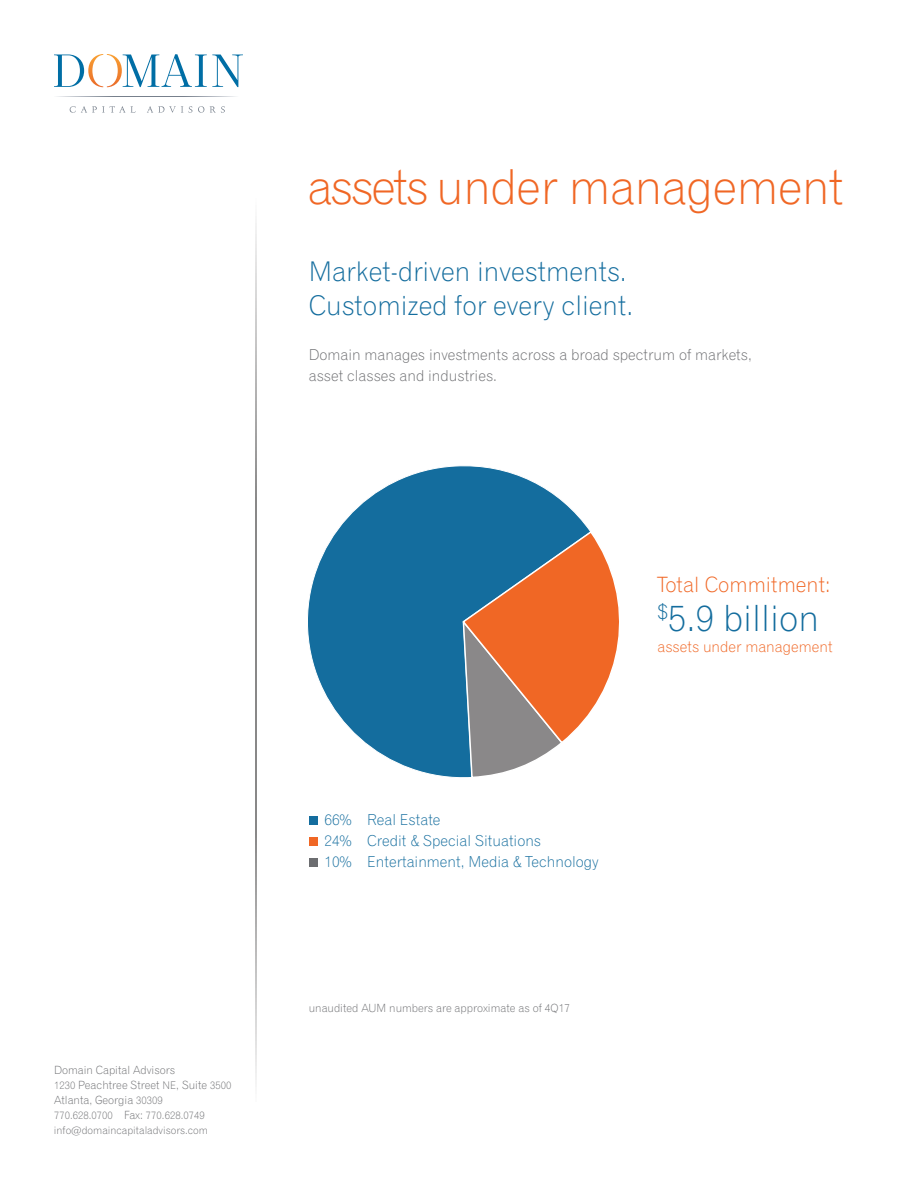
<style>
.page{position:relative;width:918px;height:1188px;background:#fff}
.page>*{position:absolute;margin:0;border:0;box-sizing:border-box;transform-origin:0 0}
.t1{font:48px "Gothic 720 BT Light B";letter-spacing:-.01em;color:#f06725}
.t2{font:36px "Gothic 720 BT Light B";color:#146d9e}
.t3{font:27px/34.5px "Gothic 720 BT Light B";color:#146d9e}
.t4{font:21px "Gothic 720 BT Light B";color:#f06725}
.t5{font:15px/21px "Gothic 720 BT Light B";color:#6c6d70}
.t6{font:15px/21px "Gothic 720 BT Light B";color:#146d9e}
.t7{font:15px "Gothic 720 BT Light B";color:#f06725}
.t8{font:11.25px/15px "Gothic 720 BT Light B";color:#6c6d70}
.t9{font:10.5px/15px "Gothic 720 BT Light B";color:#6c6d70}
.s1{font-size:10.5px}
.s2{font-size:11.25px}
</style>
<div class="page">
<svg style="left:70px;top:106px;width:55px;height:7px"></svg>
<svg style="left:131px;top:106px;width:4px;height:7px"></svg>
<svg style="left:147px;top:106px;width:45px;height:7px"></svg>
<svg style="left:198px;top:106px;width:6px;height:7px"></svg>
<svg style="left:210px;top:106px;width:15px;height:7px"></svg>
<svg style="left:54px;top:54px;width:189px;height:33px"></svg>
<svg style="left:307px;top:465px;width:283px;height:313px"></svg>
<svg style="left:461px;top:530px;width:158px;height:248px"></svg>
<svg style="left:256px;top:223px;width:1px;height:861px"></svg>
<div style="left:309px;top:816px;width:9px;height:9px;background:#146d9e"></div>
<div style="left:309px;top:837px;width:9px;height:9px;background:#f06725"></div>
<div style="left:309px;top:858px;width:9px;height:9px;background:#6c6d70"></div>
<p class="t8" style="left:54px;top:1062px;width:179px">Domain Capital Advisors<br><span class="s1">1230</span> Peachtree Street <span class="s1">NE</span>, Suite <span class="s1">3500<br></span>Atlanta, Georgia <span class="s1">30309</span></p>
<p class="t9" style="left:54px;top:1108px;width:156px">770.628.0700 <span class="s2">Fax:</span> 770.628.0749 info@domaincapitaladvisors.com</p>
<h1 class="t1" style="left:307px;top:158px;width:538px">assets under management</h1>
<h3 class="t3" style="left:309px;top:254px;width:326px">Market-driven investments.<br>Customized for every client.</h3>
<h3 class="t5" style="left:309px;top:344px;width:445px">Domain manages investments across a broad spectrum of markets, asset classes and industries.</h3>
<h3 class="t4" style="left:658px;top:572px;width:174px">Total Commitment:</h3>
<h2 class="t2" style="left:658px;top:596px;width:163px"><sup>$</sup>5.9 billion</h2>
<h3 class="t7" style="left:658px;top:637px;width:177px">assets under management</h3>
<h3 class="t6" style="left:324px;top:809px;width:276px">66% Real Estate<br>24% Credit &amp; Special Situations<br>10% Entertainment, Media &amp; Technology</h3>
<p class="t8" style="left:309px;top:1001px;width:263px">unaudited AUM numbers are approximate as of 4Q17</p>
</div>
